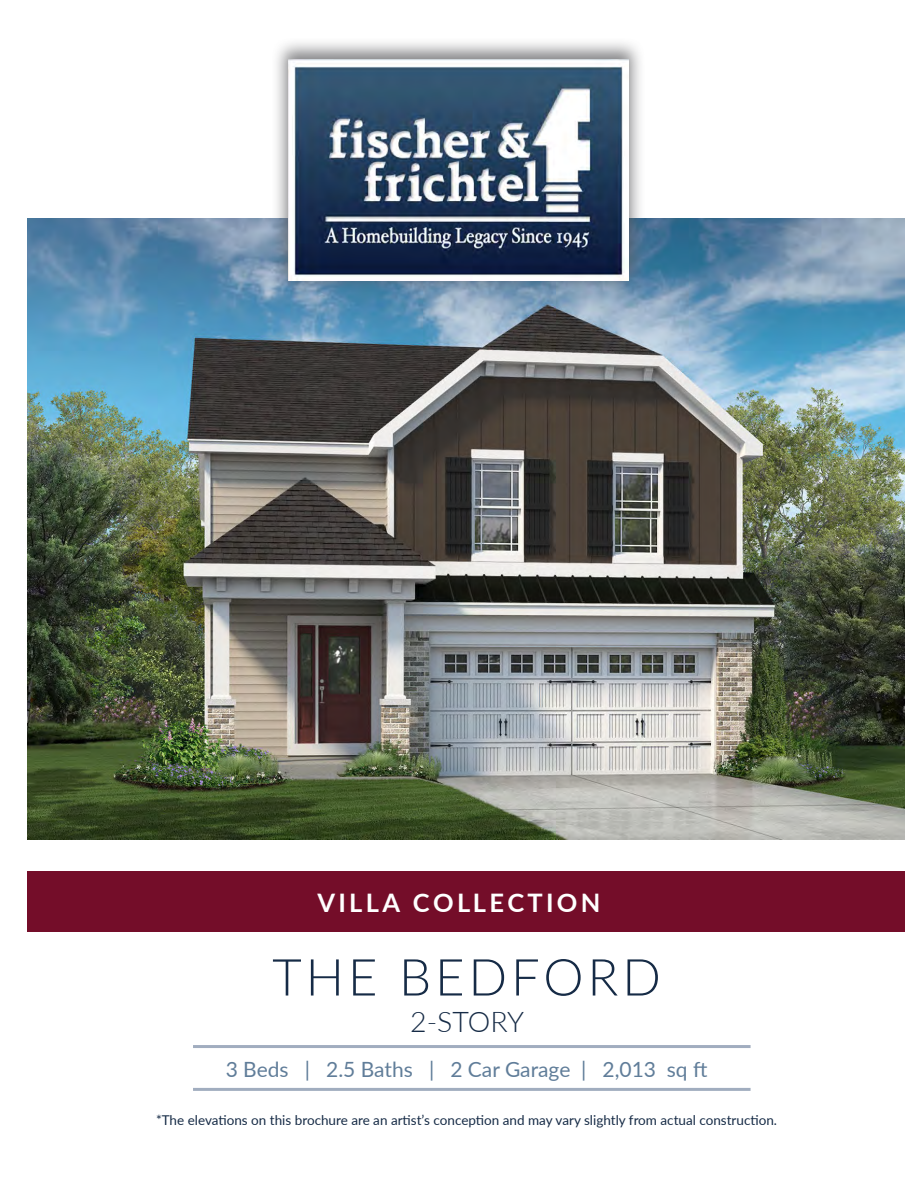
<style>
.page{position:relative;width:918px;height:1188px;background:#fff}
.page>*{position:absolute;margin:0;border:0;box-sizing:border-box;transform-origin:0 0}
.t1{font:300 51px "Lato";letter-spacing:.075em;color:#162b46}
.t2{font:300 28.5px "Lato";letter-spacing:-.01em;color:#162b46}
.t3{font:700 25.5px "Lato";letter-spacing:.13em;color:#fff}
.t4{font:21px "Lato";color:#607d99}
.t5{font:13.5px "Lato";color:#162b46}
</style>
<div class="page">
<hr style="left:193px;top:1045px;width:558px;height:3px;background:#a1adbf">
<hr style="left:193px;top:1088px;width:558px;height:3px;background:#a1adbf">
<img style="left:27px;top:218px;width:877px;height:622px">
<div style="left:271px;top:37px;width:374px;height:256px;background:#5a5a5d;opacity:.75"></div>
<img style="left:288px;top:59px;width:340px;height:222px">
<div style="left:27px;top:871px;width:877px;height:61px;background:#740d29"></div>
<p class="t3" style="left:317px;top:884px;width:285px">VILLA COLLECTION</p>
<p class="t1" style="left:272px;top:942px;width:390px">THE BEDFORD</p>
<p class="t2" style="left:410px;top:1002px;width:115px">2-STORY</p>
<p class="t4" style="left:226px;top:1054px;width:483px">3 Beds | 2.5 Baths | 2 Car Garage | 2,013 sq ft</p>
<p class="t5" style="left:156px;top:1110px;width:623px">*The elevations on this brochure are an artist’s conception and may vary slightly from actual construction.</p>
</div>
